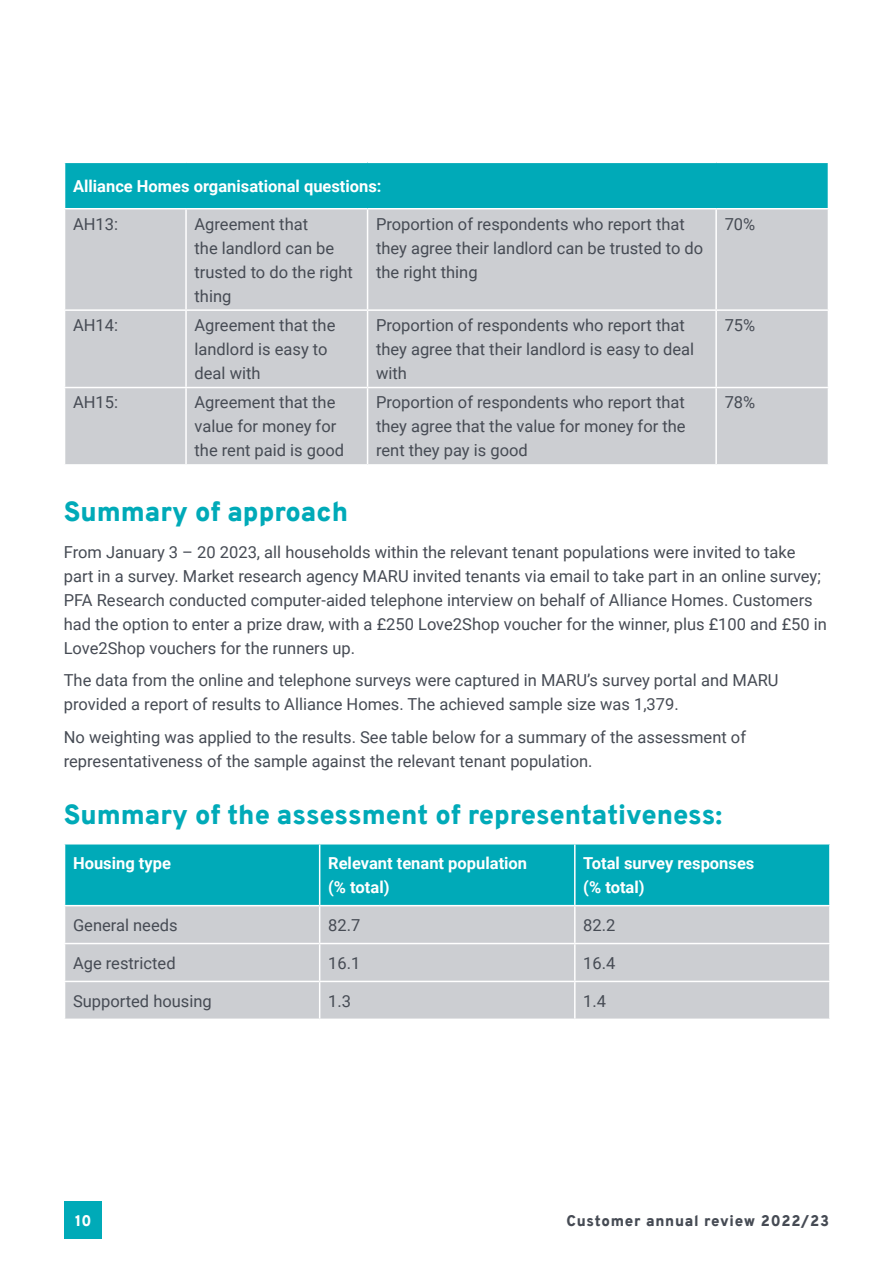
<style>
.page{position:relative;width:893px;height:1263px;background:#fff}
.page>*{position:absolute;margin:0;border:0;box-sizing:border-box;transform-origin:0 0}
.title2{font:900 27px "Overpass";color:#00aab8}
.body{font:16.5px/24px "Roboto";color:#464b54}
.white_bold{font:700 16.5px/24px "Roboto";color:#fff}
.t1{font:900 15px "Overpass";letter-spacing:.05em;color:#464b54}
.t2{font:900 15px "Overpass";color:#fff}
</style>
<div class="page">
<div style="left:65px;top:162px;width:763px;height:47px;background:#00aab8"></div>
<div style="left:65px;top:209px;width:763px;height:255px;background:#ccced2"></div>
<hr style="left:64px;top:162px;width:122px;height:1px;background:#fff">
<hr style="left:186px;top:162px;width:182px;height:1px;background:#fff">
<hr style="left:368px;top:162px;width:348px;height:1px;background:#fff">
<hr style="left:716px;top:162px;width:113px;height:1px;background:#fff">
<hr style="left:64px;top:208px;width:122px;height:1px;background:#fff">
<hr style="left:186px;top:208px;width:182px;height:1px;background:#fff">
<hr style="left:185px;top:209px;width:2px;height:100px;background:#fff">
<hr style="left:368px;top:208px;width:348px;height:1px;background:#fff">
<hr style="left:367px;top:209px;width:1px;height:100px;background:#fff">
<hr style="left:716px;top:208px;width:113px;height:1px;background:#fff">
<hr style="left:715px;top:209px;width:2px;height:100px;background:#fff">
<hr style="left:64px;top:309px;width:122px;height:2px;background:#fff">
<hr style="left:186px;top:309px;width:182px;height:2px;background:#fff">
<hr style="left:185px;top:311px;width:2px;height:76px;background:#fff">
<hr style="left:368px;top:309px;width:348px;height:2px;background:#fff">
<hr style="left:367px;top:311px;width:1px;height:76px;background:#fff">
<hr style="left:716px;top:309px;width:113px;height:2px;background:#fff">
<hr style="left:715px;top:311px;width:2px;height:76px;background:#fff">
<hr style="left:64px;top:387px;width:122px;height:1px;background:#fff">
<hr style="left:186px;top:387px;width:182px;height:1px;background:#fff">
<hr style="left:185px;top:388px;width:2px;height:76px;background:#fff">
<hr style="left:368px;top:387px;width:348px;height:1px;background:#fff">
<hr style="left:367px;top:388px;width:1px;height:76px;background:#fff">
<hr style="left:716px;top:387px;width:113px;height:1px;background:#fff">
<hr style="left:715px;top:388px;width:2px;height:76px;background:#fff">
<div style="left:65px;top:844px;width:764px;height:61px;background:#00aab8"></div>
<div style="left:65px;top:906px;width:764px;height:112px;background:#ccced2"></div>
<hr style="left:319px;top:906px;width:1px;height:37px;background:#fff">
<hr style="left:574px;top:906px;width:2px;height:37px;background:#fff">
<hr style="left:64px;top:943px;width:256px;height:1px;background:#fff">
<hr style="left:320px;top:943px;width:255px;height:1px;background:#fff">
<hr style="left:319px;top:944px;width:1px;height:37px;background:#fff">
<hr style="left:575px;top:943px;width:256px;height:1px;background:#fff">
<hr style="left:574px;top:944px;width:2px;height:37px;background:#fff">
<hr style="left:64px;top:981px;width:256px;height:1px;background:#fff">
<hr style="left:320px;top:981px;width:255px;height:1px;background:#fff">
<hr style="left:319px;top:982px;width:1px;height:36px;background:#fff">
<hr style="left:575px;top:981px;width:256px;height:1px;background:#fff">
<hr style="left:574px;top:982px;width:2px;height:36px;background:#fff">
<hr style="left:319px;top:844px;width:1px;height:61px;background:#fff">
<hr style="left:574px;top:844px;width:2px;height:61px;background:#fff">
<div style="left:65px;top:1201px;width:37px;height:37px;background:#00aab8"></div>
<p class="white_bold" style="left:73px;top:173px;width:310px">Alliance Homes organisational questions:</p>
<p class="body" style="left:73px;top:211px;width:47px">AH13:</p>
<p class="body" style="left:195px;top:211px;width:160px">Agreement that<br>the landlord can be trusted to do the right thing</p>
<p class="body" style="left:376px;top:211px;width:329px">Proportion of respondents who report that they agree their landlord can be trusted to do the right thing</p>
<p class="body" style="left:725px;top:211px;width:32px">70%</p>
<p class="body" style="left:73px;top:313px;width:47px">AH14:</p>
<p class="body" style="left:195px;top:313px;width:142px">Agreement that the landlord is easy to deal with</p>
<p class="body" style="left:376px;top:313px;width:320px">Proportion of respondents who report that they agree that their landlord is easy to deal with</p>
<p class="body" style="left:725px;top:313px;width:32px">75%</p>
<p class="body" style="left:73px;top:390px;width:47px">AH15:</p>
<p class="body" style="left:195px;top:390px;width:151px">Agreement that the value for money for the rent paid is good</p>
<p class="body" style="left:376px;top:390px;width:311px;text-align:justify">Proportion of respondents who report that they agree that the value for money for the rent they pay is good</p>
<p class="body" style="left:725px;top:390px;width:32px">78%</p>
<p class="title2" style="left:64px;top:492px;width:286px">Summary of approach</p>
<p class="body" style="left:64px;top:539px;width:765px">From January 3 – 20 2023, all households within the relevant tenant populations were invited to take part in a survey. Market research agency MARU invited tenants via email to take part in an online survey; PFA Research conducted computer-aided telephone interview on behalf of Alliance Homes. Customers had the option to enter a prize draw, with a £250 Love2Shop voucher for the winner, plus £100 and £50 in Love2Shop vouchers for the runners up.</p>
<p class="body" style="left:64px;top:668px;width:716px">The data from the online and telephone surveys were captured in MARU’s survey portal and MARU provided a report of results to Alliance Homes. The achieved sample size was 1,379.</p>
<p class="body" style="left:64px;top:724px;width:684px">No weighting was applied to the results. See table below for a summary of the assessment of representativeness of the sample against the relevant tenant population.</p>
<p class="title2" style="left:64px;top:795px;width:660px">Summary of the assessment of representativeness:</p>
<p class="white_bold" style="left:73px;top:850px;width:99px">Housing type</p>
<p class="white_bold" style="left:328px;top:850px;width:201px">Relevant tenant population (% total)</p>
<p class="white_bold" style="left:583px;top:850px;width:173px">Total survey responses (% total)</p>
<p class="body" style="left:73px;top:912px;width:106px">General needs</p>
<p class="body" style="left:328px;top:912px;width:34px">82.7</p>
<p class="body" style="left:583px;top:912px;width:34px">82.2</p>
<p class="body" style="left:73px;top:950px;width:104px">Age restricted</p>
<p class="body" style="left:328px;top:950px;width:34px">16.1</p>
<p class="body" style="left:583px;top:950px;width:34px">16.4</p>
<p class="body" style="left:73px;top:988px;width:140px">Supported housing</p>
<p class="body" style="left:328px;top:988px;width:24px">1.3</p>
<p class="body" style="left:583px;top:988px;width:24px">1.4</p>
<p class="t2" style="left:75px;top:1209px;width:18px">10</p>
<p class="t1" style="left:566px;top:1209px;width:264px">Customer annual review 2022/23</p>
</div>
